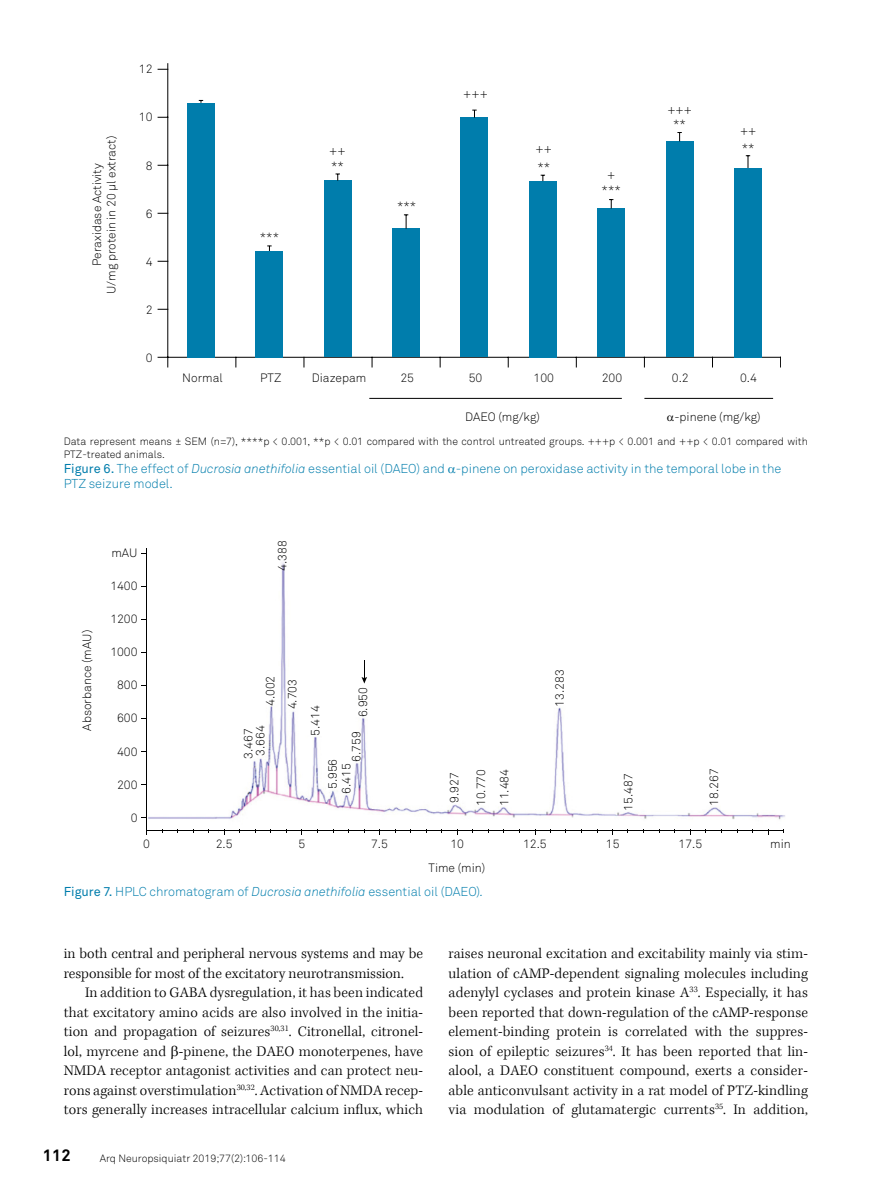
<style>
.page{position:relative;width:893px;height:1191px;background:#fff}
.page>*{position:absolute;margin:0;border:0;box-sizing:border-box;transform-origin:0 0}
.t1{font:700 16.5px "Akkurat Pro";color:#000}
.t2{font:300 15px/19.5px "Kepler Std";letter-spacing:.005em;color:#000;text-align:justify}
.t3{font:12.75px/15.3px "Akkurat Light Pro";color:#007dac}
.t4{font:12px/14.4px "Akkurat Light Pro";color:#000;text-align:center}
.t5{font:10.5px/12.6px "Akkurat Light Pro";color:#000}
.s1{font-family:"Akkurat Pro"}
.s2{font-style:italic}
</style>
<div class="page">
<hr style="left:168px;top:357px;width:613px;height:1px;background:#000">
<hr style="left:167px;top:64px;width:1px;height:293px;background:#000">
<svg style="left:158px;top:357px;width:10px;height:10px"></svg>
<hr style="left:369px;top:398px;width:253px;height:1px;background:#000">
<hr style="left:644px;top:398px;width:129px;height:1px;background:#000">
<div style="left:187px;top:103px;width:28px;height:254px;background:#007dac"></div>
<div style="left:256px;top:251px;width:27px;height:106px;background:#007dac"></div>
<div style="left:324px;top:181px;width:28px;height:176px;background:#007dac"></div>
<div style="left:392px;top:229px;width:28px;height:128px;background:#007dac"></div>
<div style="left:461px;top:118px;width:27px;height:239px;background:#007dac"></div>
<div style="left:529px;top:181px;width:28px;height:176px;background:#007dac"></div>
<div style="left:597px;top:208px;width:28px;height:149px;background:#007dac"></div>
<div style="left:666px;top:141px;width:27px;height:216px;background:#007dac"></div>
<div style="left:734px;top:168px;width:28px;height:189px;background:#007dac"></div>
<svg style="left:336px;top:174px;width:4px;height:7px"></svg>
<svg style="left:404px;top:214px;width:4px;height:15px"></svg>
<svg style="left:472px;top:110px;width:5px;height:8px"></svg>
<svg style="left:541px;top:175px;width:4px;height:6px"></svg>
<svg style="left:609px;top:199px;width:4px;height:9px"></svg>
<svg style="left:677px;top:132px;width:5px;height:9px"></svg>
<svg style="left:746px;top:155px;width:4px;height:13px"></svg>
<svg style="left:267px;top:245px;width:5px;height:6px"></svg>
<img style="left:147px;top:562px;width:638px;height:273px">
<hr style="left:146px;top:829px;width:638px;height:1px;background:#000">
<hr style="left:146px;top:547px;width:1px;height:283px;background:#000">
<svg style="left:362px;top:660px;width:5px;height:23px"></svg>
<p class="t4" style="left:90px;top:294px;width:160px;rotate:-90deg">Peraxidase Activity<br>U/mg protein in 20 µl extract)</p>
<p class="t4" style="left:139px;top:62px;width:15px">12</p>
<p class="t4" style="left:139px;top:110px;width:15px">10</p>
<p class="t4" style="left:146px;top:158px;width:8px">8</p>
<p class="t4" style="left:146px;top:206px;width:8px">6</p>
<p class="t4" style="left:146px;top:255px;width:8px">4</p>
<p class="t4" style="left:146px;top:303px;width:8px">2</p>
<p class="t4" style="left:146px;top:351px;width:8px">0</p>
<p class="t4" style="left:260px;top:230px;width:21px">***</p>
<p class="t4" style="left:329px;top:144px;width:18px">++</p>
<p class="t4" style="left:331px;top:159px;width:14px">**</p>
<p class="t4" style="left:397px;top:198px;width:21px">***</p>
<p class="t4" style="left:463px;top:87px;width:26px">+++</p>
<p class="t4" style="left:536px;top:141px;width:18px">++</p>
<p class="t4" style="left:537px;top:159px;width:14px">**</p>
<p class="t4" style="left:607px;top:168px;width:10px">+</p>
<p class="t4" style="left:602px;top:183px;width:21px">***</p>
<p class="t4" style="left:667px;top:103px;width:26px">+++</p>
<p class="t4" style="left:673px;top:117px;width:14px">**</p>
<p class="t4" style="left:740px;top:124px;width:18px">++</p>
<p class="t4" style="left:742px;top:141px;width:14px">**</p>
<p class="t4" style="left:182px;top:371px;width:42px">Normal</p>
<p class="t4" style="left:260px;top:371px;width:23px">PTZ</p>
<p class="t4" style="left:312px;top:371px;width:56px">Diazepam</p>
<p class="t4" style="left:400px;top:371px;width:15px">25</p>
<p class="t4" style="left:469px;top:371px;width:15px">50</p>
<p class="t4" style="left:534px;top:371px;width:22px">100</p>
<p class="t4" style="left:602px;top:371px;width:22px">200</p>
<p class="t4" style="left:672px;top:371px;width:18px">0.2</p>
<p class="t4" style="left:740px;top:371px;width:18px">0.4</p>
<p class="t4" style="left:465px;top:410px;width:76px">DAEO (mg/kg)</p>
<p class="t4" style="left:674px;top:410px;width:88px">-pinene (mg/kg)</p>
<p class="t5" style="left:64px;top:435px;width:746px">Data represent means ± SEM (n=7), ****p &lt; 0.001, **p &lt; 0.01 compared with the control untreated groups. +++p &lt; 0.001 and ++p &lt; 0.01 compared with<br>PTZ-treated animals.</p>
<p class="t3" style="left:64px;top:461px;width:719px"><span class="s1">Figure 6.</span> The effect of <span class="s2">Ducrosia anethifolia</span> essential oil (DAEO) and -pinene on peroxidase activity in the temporal lobe in the<br>PTZ seizure model.</p>
<p class="t4" style="left:111px;top:545px;width:28px">mAU</p>
<p class="t4" style="left:110px;top:578px;width:29px">1400</p>
<p class="t4" style="left:275px;top:570px;width:32px;rotate:-90deg">4.388</p>
<p class="t4" style="left:80px;top:730px;width:102px;rotate:-90deg">Absorbance (mAU)</p>
<p class="t4" style="left:110px;top:612px;width:29px">1200</p>
<p class="t4" style="left:110px;top:645px;width:29px">1000</p>
<p class="t4" style="left:117px;top:678px;width:22px">800</p>
<p class="t4" style="left:117px;top:711px;width:22px">600</p>
<p class="t4" style="left:117px;top:744px;width:22px">400</p>
<p class="t4" style="left:117px;top:777px;width:22px">200</p>
<p class="t4" style="left:131px;top:811px;width:8px">0</p>
<p class="t4" style="left:263px;top:706px;width:32px;rotate:-90deg">4.002</p>
<p class="t4" style="left:285px;top:709px;width:32px;rotate:-90deg">4.703</p>
<p class="t4" style="left:242px;top:759px;width:35px;line-height:12px;text-align:left;rotate:-90deg">3.467<br>3.664</p>
<p class="t4" style="left:308px;top:735px;width:32px;rotate:-90deg">5.414</p>
<p class="t4" style="left:356px;top:717px;width:32px;rotate:-90deg">6.950</p>
<p class="t4" style="left:349px;top:762px;width:32px;rotate:-90deg">6.759</p>
<p class="t4" style="left:326px;top:793px;width:36px;line-height:13.8px;rotate:-90deg">5.956<br>6.415</p>
<p class="t4" style="left:447px;top:802px;width:32px;rotate:-90deg">9.927</p>
<p class="t4" style="left:469px;top:806px;width:39px;line-height:23.2px;text-align:left;rotate:-90deg">10.770<br>11.484</p>
<p class="t4" style="left:143px;top:836px;width:8px">0</p>
<p class="t4" style="left:216px;top:836px;width:18px">2.5</p>
<p class="t4" style="left:298px;top:836px;width:8px">5</p>
<p class="t4" style="left:371px;top:836px;width:18px">7.5</p>
<p class="t4" style="left:450px;top:836px;width:15px">10</p>
<p class="t4" style="left:523px;top:836px;width:25px">12.5</p>
<p class="t3" style="left:64px;top:883px;width:421px"><span class="s1">Figure 7.</span> HPLC chromatogram of <span class="s2">Ducrosia anethifolia</span> essential oil (DAEO)<span class="s2">.</span></p>
<p class="t4" style="left:429px;top:860px;width:58px">Time (min)</p>
<p class="t4" style="left:553px;top:706px;width:39px;rotate:-90deg">13.283</p>
<p class="t4" style="left:621px;top:810px;width:39px;rotate:-90deg">15.487</p>
<p class="t4" style="left:707px;top:805px;width:39px;rotate:-90deg">18.267</p>
<p class="t4" style="left:606px;top:836px;width:15px">15</p>
<p class="t4" style="left:679px;top:836px;width:25px">17.5</p>
<p class="t4" style="left:770px;top:836px;width:22px">min</p>
<p class="t2" style="left:64px;top:944px;width:361px">in both central and peripheral nervous systems and may be responsible for most of the excitatory neurotransmission.</p>
<p class="t2" style="left:64px;top:983px;width:361px;text-indent:21px">In addition to GABA dysregulation, it has been indicated that excitatory amino acids are also involved in the initia&shy;tion and propagation of seizures<sup>30,31</sup>. Citronellal, citronel&shy;lol, myrcene and -pinene, the DAEO monoterpenes, have NMDA receptor antagonist activities and can protect neu&shy;rons against overstimulation<sup>30,32</sup>. Activation of NMDA recep&shy;tors generally increases intracellular calcium influx, which</p>
<p class="t1" style="left:43px;top:1145px;width:30px">112</p>
<p class="t5" style="left:100px;top:1151px;width:188px">Arq Neuropsiquiatr 2019;77(2):106-114</p>
<p class="t2" style="left:449px;top:944px;width:361px">raises neuronal excitation and excitability mainly via stim&shy;ulation of cAMP-dependent signaling molecules including adenylyl cyclases and protein kinase A<sup>33</sup>. Especially, it has been reported that down-regulation of the cAMP-response element-binding protein is correlated with the suppres&shy;sion of epileptic seizures<sup>34</sup>. It has been reported that lin&shy;alool, a DAEO constituent compound, exerts a consider&shy;able anticonvulsant activity in a rat model of PTZ-kindling via modulation of glutamatergic currents<sup>35</sup>. In addition,</p>
</div>
